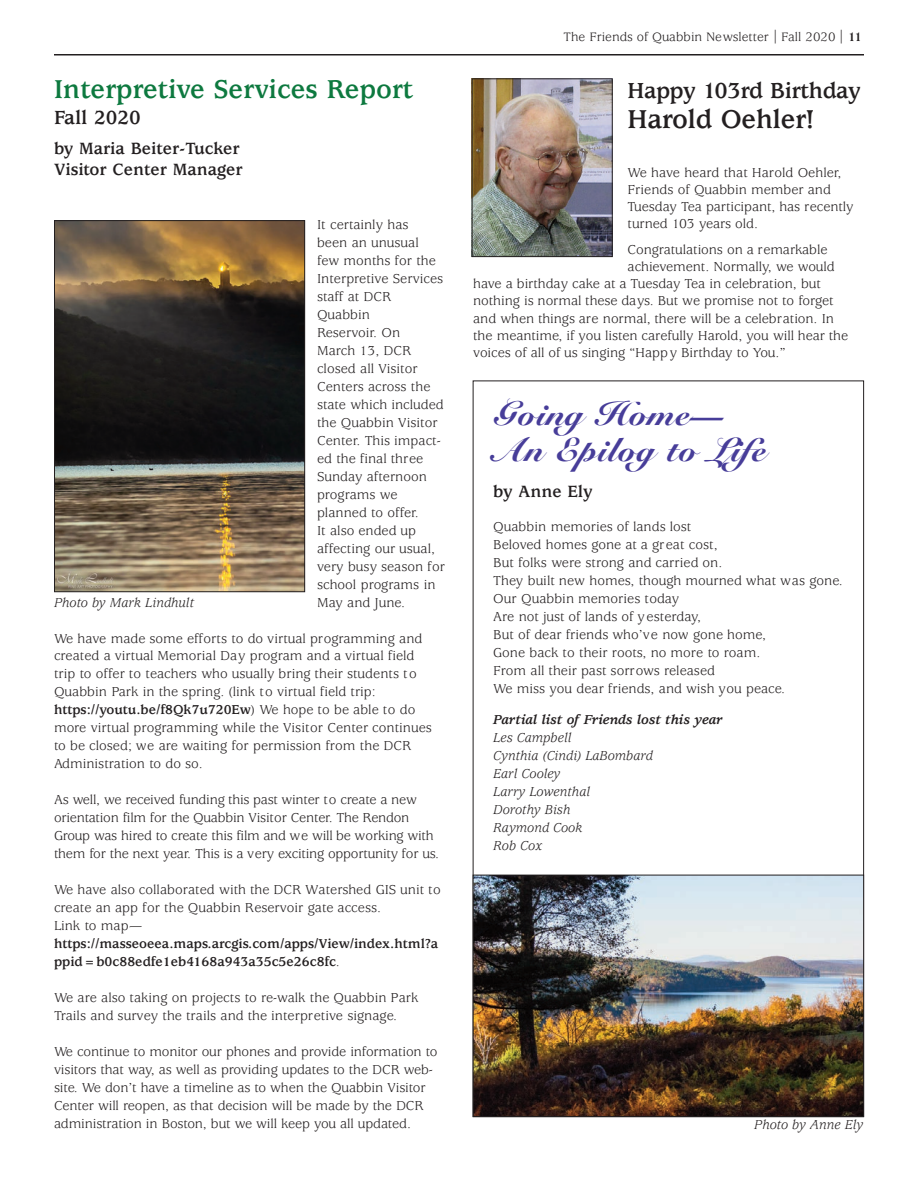
<style>
.page{position:relative;width:918px;height:1188px;background:#fff}
.page>*{position:absolute;margin:0;border:0;box-sizing:border-box;transform-origin:0 0}
.t1{font:900 33px/36px "Snell Roundhand";letter-spacing:.03em;color:#473d99}
.t2{font:700 28.5px "Usherwood";color:#0d793f}
.t3{font:700 28.5px "Usherwood";letter-spacing:-.01em;color:#231f20}
.t4{font:700 24px "Usherwood";letter-spacing:-.01em;color:#231f20}
.t5{font:700 21px "Usherwood";color:#231f20}
.t6{font:700 18px/21px "Usherwood";color:#231f20}
.t7{font:14.25px/18px "Usherwood";color:#231f20}
.t8{font:italic 14.25px/18px "Usherwood";color:#231f20}
.t9{font:700 14.25px/18px "Usherwood";color:#231f20}
.t10{font:italic 700 14.25px "Usherwood";color:#231f20}
.t11{font:13.5px "Usherwood";color:#231f20}
.s1{font-weight:700}
.s2{font-weight:400}
</style>
<div class="page">
<hr style="left:54px;top:54px;width:810px;height:2px;background:#231f20">
<img style="left:56px;top:222px;width:247px;height:368px">
<div style="left:54px;top:220px;width:251px;height:372px;border:1px solid #231f20"></div>
<img style="left:474px;top:80px;width:137px;height:175px">
<div style="left:472px;top:78px;width:141px;height:179px;border:1px solid #231f20"></div>
<img style="left:475px;top:877px;width:387px;height:238px">
<div style="left:473px;top:875px;width:391px;height:242px;border:1px solid #231f20"></div>
<h2 class="t2" style="left:54px;top:78px;width:361px">Interpretive Services Report</h2>
<h3 class="t5" style="left:54px;top:110px;width:88px">Fall 2020</h3>
<p class="t6" style="left:54px;top:139px;width:190px">by Maria Beiter-Tucker<br>Visitor Center Manager</p>
<p class="t7" style="left:317px;top:216px;width:130px">It certainly has<br>been an unusual<br>few months for the<br>Interpretive Services staff at DCR<br>Quabbin<br>Reservoir. On<br>March 13, DCR closed all Visitor<br>Centers across the state which included the Quabbin Visitor<br>Center. This impact&shy;ed the final three<br>Sunday afternoon programs we planned to offer.<br>It also ended up affecting our usual, very busy season for school programs in<br>May and June.</p>
<p class="t7" style="left:54px;top:630px;width:379px">We have made some efforts to do virtual programming and created a virtual Memorial Day program and a virtual field trip to offer to teachers who usually bring their students to Quabbin Park in the spring. (link to virtual field trip: <span class="s1">https://youtu.be/f8Qk7u720Ew</span>) We hope to be able to do more virtual programming while the Visitor Center continues to be closed; we are waiting for permission from the DCR Administration to do so.</p>
<p class="t7" style="left:54px;top:792px;width:387px">As well, we received funding this past winter to create a new orientation film for the Quabbin Visitor Center. The Rendon Group was hired to create this film and we will be working with them for the next year. This is a very exciting opportunity for us.</p>
<p class="t7" style="left:54px;top:882px;width:388px">We have also collaborated with the DCR Watershed GIS unit to create an app for the Quabbin Reservoir gate access.<br>Link to map—</p>
<p class="t9" style="left:54px;top:936px;width:386px">https://masseoeea.maps.arcgis.com/apps/View/index.html?a ppid=b0c88edfe1eb4168a943a35c5e26c8fc<span class="s2">.</span></p>
<p class="t7" style="left:54px;top:990px;width:366px">We are also taking on projects to re-walk the Quabbin Park<br>Trails and survey the trails and the interpretive signage.</p>
<p class="t7" style="left:54px;top:1044px;width:385px">We continue to monitor our phones and provide information to visitors that way, as well as providing updates to the DCR web&shy;site. We don’t have a timeline as to when the Quabbin Visitor Center will reopen, as that decision will be made by the DCR administration in Boston, but we will keep you all updated.</p>
<p class="t8" style="left:54px;top:595px;width:142px">Photo by Mark Lindhult</p>
<p class="t11" style="left:564px;top:29px;width:300px">The Friends of Quabbin Newsletter | Fall 2020 | <span class="s1">11</span></p>
<h3 class="t4" style="left:628px;top:82px;width:234px">Happy 103rd Birthday</h3>
<h2 class="t3" style="left:628px;top:108px;width:188px">Harold Oehler!</h2>
<p class="t7" style="left:628px;top:165px;width:228px;line-height:17.1px">We have heard that Harold Oehler,<br>Friends of Quabbin member and<br>Tuesday Tea participant, has recently turned 103 years old.</p>
<p class="t7" style="left:628px;top:241px;width:201px">Congratulations on a remarkable</p>
<p class="t7" style="left:628px;top:258px;width:209px">achievement. Normally, we would</p>
<p class="t7" style="left:473px;top:275px;width:349px">have a birthday cake at a Tuesday Tea in celebration, but</p>
<p class="t7" style="left:473px;top:293px;width:362px">nothing is normal these days. But we promise not to forget</p>
<p class="t7" style="left:473px;top:310px;width:362px">and when things are normal, there will be a celebration. In</p>
<p class="t7" style="left:473px;top:327px;width:377px">the meantime, if you listen carefully Harold, you will hear the</p>
<p class="t7" style="left:473px;top:344px;width:314px">voices of all of us singing “Happy Birthday to You.”</p>
<h1 class="t1" style="left:493px;top:397px;width:293px">Going Home—<br>An Epilog to Life</h1>
<p class="t6" style="left:493px;top:483px;width:101px">by Anne Ely</p>
<p class="t7" style="left:493px;top:518px;width:351px">Quabbin memories of lands lost<br>Beloved homes gone at a great cost,<br>But folks were strong and carried on.<br>They built new homes, though mourned what was gone.<br>Our Quabbin memories today<br>Are not just of lands of yesterday,<br>But of dear friends who’ve now gone home,<br>Gone back to their roots, no more to roam.<br>From all their past sorrows released<br>We miss you dear friends, and wish you peace.</p>
<p class="t10" style="left:493px;top:714px;width:231px">Partial list of Friends lost this year</p>
<p class="t8" style="left:493px;top:730px;width:161px">Les Campbell<br>Cynthia (Cindi) LaBombard<br>Earl Cooley<br>Larry Lowenthal<br>Dorothy Bish<br>Raymond Cook<br>Rob Cox</p>
<p class="t8" style="left:754px;top:1117px;width:111px">Photo by Anne Ely</p>
</div>
